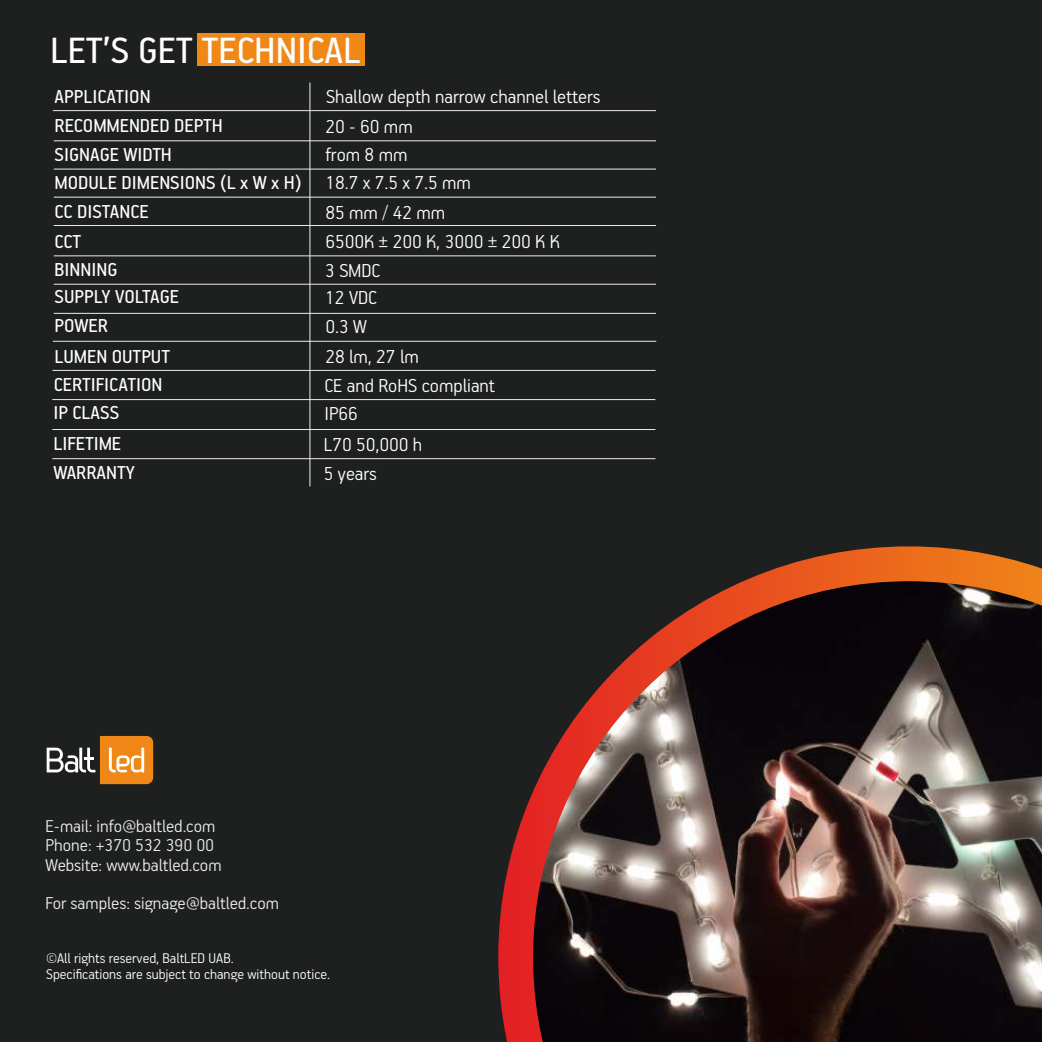
<style>
.page{position:relative;width:1042px;height:1042px;background:#1e2020}
.page>*{position:absolute;margin:0;border:0;box-sizing:border-box;transform-origin:0 0}
.t1{font:40.95px "PF Handbook Pro";color:#fefefe}
.t2{font:300 21px/29.8px "PF Handbook Pro";color:#fefefe}
.t3{font:21px/29.6px "PF Handbook Pro";color:#fefefe}
.t4{font:300 19.25px/38.7px "PF Handbook Pro";color:#ebebeb}
.t5{font:300 15.75px/15.8px "PF Handbook Pro";color:#fefefe}
.s1{color:#eaebea}
</style>
<div class="page">
<div style="left:197px;top:33px;width:167px;height:33px;background:#f08818"></div>
<hr style="left:53px;top:110px;width:603px;height:1px;background:#ebebeb">
<hr style="left:310px;top:82px;width:1px;height:404px;background:#ebebeb">
<hr style="left:54px;top:140px;width:602px;height:1px;background:#ebebeb">
<hr style="left:54px;top:197px;width:602px;height:1px;background:#ebebeb">
<hr style="left:54px;top:225px;width:602px;height:1px;background:#ebebeb">
<hr style="left:54px;top:255px;width:602px;height:1px;background:#ebebeb">
<hr style="left:54px;top:284px;width:602px;height:1px;background:#ebebeb">
<hr style="left:54px;top:313px;width:602px;height:1px;background:#ebebeb">
<hr style="left:53px;top:341px;width:603px;height:1px;background:#ebebeb">
<hr style="left:53px;top:370px;width:602px;height:1px;background:#ebebeb">
<hr style="left:52px;top:399px;width:603px;height:1px;background:#ebebeb">
<hr style="left:52px;top:429px;width:603px;height:1px;background:#ebebeb">
<hr style="left:52px;top:458px;width:603px;height:1px;background:#ebebeb">
<hr style="left:54px;top:169px;width:602px;height:1px;background:#ebebeb">
<svg style="left:47px;top:736px;width:106px;height:48px"></svg>
<svg style="left:498px;top:546px;width:544px;height:496px"></svg>
<h1 class="t1" style="left:50px;top:32px;width:312px">LET’S GET TECHNICAL</h1>
<p class="t3" style="left:55px;top:83px;width:170px">APPLICATION<br>RECOMMENDED DEPTH</p>
<p class="t2" style="left:325px;top:83px;width:277px">Shallow depth narrow channel letters<br>20 - 60 mm</p>
<p class="t3" style="left:55px;top:141px;width:119px">SIGNAGE WIDTH</p>
<p class="t3" style="left:55px;top:169px;width:248px">MODULE DIMENSIONS (L x W x H)</p>
<p class="t2" style="left:325px;top:141px;width:84px">from 8 mm</p>
<p class="t2" style="left:325px;top:169px;width:147px">18.7 x 7.5 x 7.5 mm</p>
<p class="t3" style="left:55px;top:198px;width:96px">CC DISTANCE</p>
<p class="t2" style="left:325px;top:199px;width:121px">85 mm / 42 mm</p>
<p class="t3" style="left:55px;top:227px;width:28px">CCT</p>
<p class="t2" style="left:325px;top:228px;width:236px">6500K ± 200 K, 3000 ± 200 K K</p>
<p class="t3" style="left:55px;top:256px;width:64px">BINNING</p>
<p class="t2" style="left:325px;top:257px;width:57px">3 SMDC</p>
<p class="t3" style="left:55px;top:283px;width:126px">SUPPLY VOLTAGE</p>
<p class="t2" style="left:325px;top:284px;width:53px">12 VDC</p>
<p class="t3" style="left:55px;top:312px;width:55px">POWER</p>
<p class="t2" style="left:325px;top:313px;width:43px">0.3 W</p>
<p class="t3" style="left:55px;top:343px;width:117px">LUMEN OUTPUT</p>
<p class="t2" style="left:325px;top:343px;width:95px">28 lm, 27 lm</p>
<p class="t3" style="left:54px;top:371px;width:110px;line-height:28.7px">CERTIFICATION<br>IP CLASS</p>
<p class="t3" style="left:54px;top:430px;width:69px">LIFETIME</p>
<p class="t3" style="left:54px;top:459px;width:83px">WARRANTY</p>
<p class="t2" style="left:324px;top:372px;width:172px;line-height:28.7px">CE and RoHS compliant<br>IP66</p>
<p class="t2" style="left:324px;top:431px;width:100px">L70 50,000 h</p>
<p class="t2" style="left:324px;top:460px;width:55px">5 years</p>
<p class="t4" style="left:46px;top:808px;width:177px">E-mail: <span class="s1">info</span>@baltled.com<br>Website: www.baltled.com</p>
<p class="t4" style="left:46px;top:827px;width:170px">Phone: +370 532 390 00</p>
<p class="t4" style="left:46px;top:885px;width:235px">For samples: signage<span class="s1">@baltled.com</span></p>
<p class="t5" style="left:46px;top:951px;width:285px">©All rights reserved, BaltLED UAB.<br>Specifications are subject to change without notice.</p>
</div>
